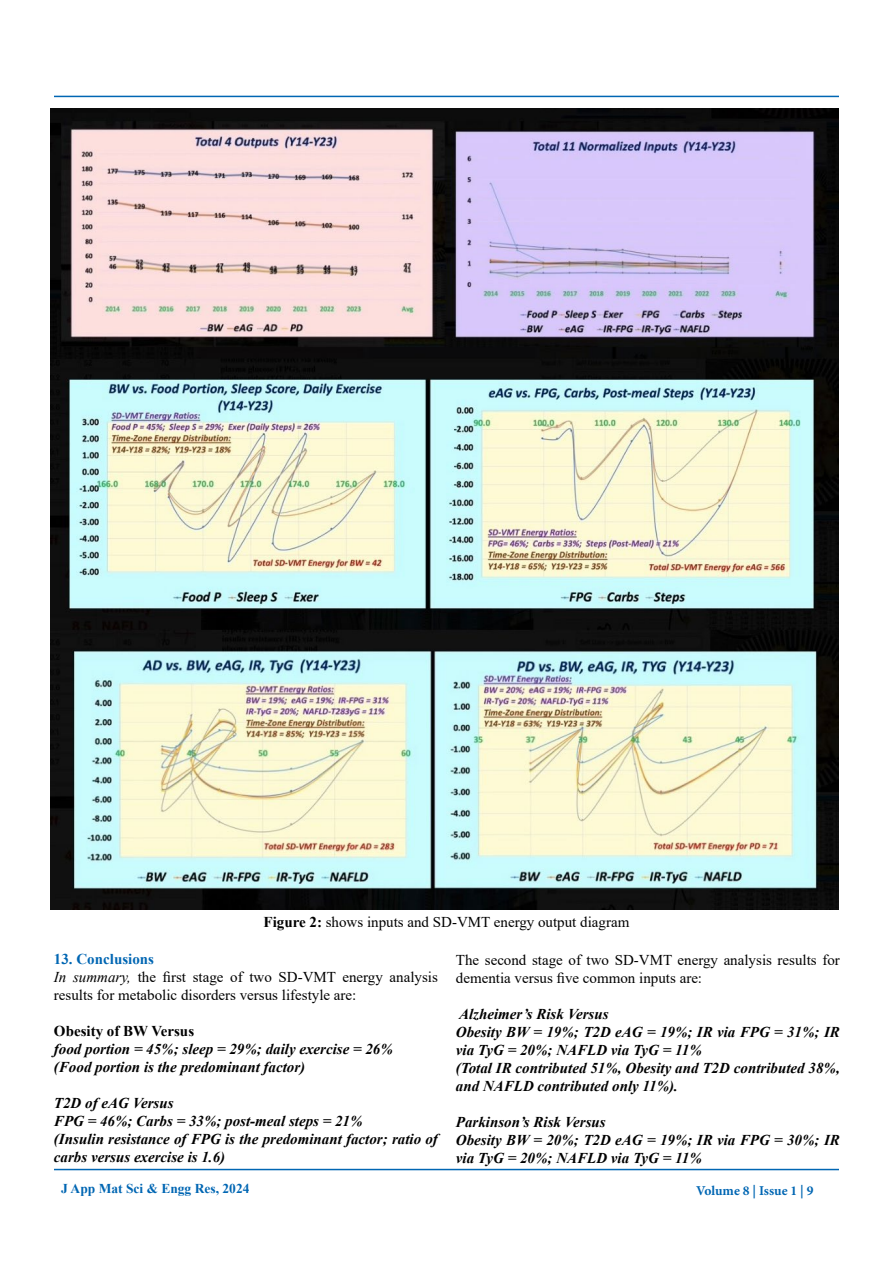
<style>
.page{position:relative;width:893px;height:1263px;background:#fff}
.page>*{position:absolute;margin:0;border:0;box-sizing:border-box;transform-origin:0 0}
.t1{font:italic 700 15px/18px "Times New Roman";color:#000}
.t2{font:15px/18px "Times New Roman";color:#000}
.t3{font:700 15px "Times New Roman";color:#000}
.t4{font:700 13.5px "Times New Roman";color:#0066b3}
.t5{font:700 13.5px "Minion Pro";letter-spacing:-.005em;color:#0066b3}
.s1{font-weight:700}
.s2{font-weight:700;color:#0066b3}
.s3{font-style:italic}
</style>
<div class="page">
<hr style="left:54px;top:1169px;width:785px;height:1px;background:#0066b3">
<hr style="left:54px;top:96px;width:785px;height:1px;background:#0066b3">
<img style="left:50px;top:108px;width:788px;height:801px">
<p class="t2" style="left:264px;top:912px;width:367px"><span class="s1">Figure 2:</span> shows inputs and SD-VMT energy output diagram</p>
<p class="t2" style="left:54px;top:950px;width:385px"><span class="s2">13. Conclusions<br></span><span class="s3">In summary,</span> the first stage of two SD-VMT energy analysis results for metabolic disorders versus lifestyle are:</p>
<p class="t3" style="left:54px;top:1020px;width:142px">Obesity of BW Versus</p>
<p class="t1" style="left:54px;top:1040px;width:340px">food portion = 45%; sleep = 29%; daily exercise = 26% (Food portion is the predominant factor)</p>
<p class="t1" style="left:54px;top:1094px;width:385px">T2D of eAG Versus<br>FPG = 46%; Carbs = 33%; post-meal steps = 21%<br>(Insulin resistance of FPG is the predominant factor; ratio of carbs versus exercise is 1.6)</p>
<p class="t2" style="left:456px;top:950px;width:385px">The second stage of two SD-VMT energy analysis results for dementia versus five common inputs are:</p>
<p class="t1" style="left:456px;top:1004px;width:385px">Alzheimer’s Risk Versus<br>Obesity BW = 19%; T2D eAG = 19%; IR via FPG = 31%; IR via TyG = 20%; NAFLD via TyG = 11%<br>(Total IR contributed 51%, Obesity and T2D contributed 38%, and NAFLD contributed only 11%).</p>
<p class="t1" style="left:456px;top:1112px;width:385px">Parkinson’s Risk Versus<br>Obesity BW = 20%; T2D eAG = 19%; IR via FPG = 30%; IR via TyG = 20%; NAFLD via TyG = 11%</p>
<p class="t4" style="left:61px;top:1178px;width:190px">J App Mat Sci &amp; Engg Res, 2024</p>
<p class="t5" style="left:696px;top:1182px;width:119px">Volume 8 | Issue 1 | 9</p>
</div>
